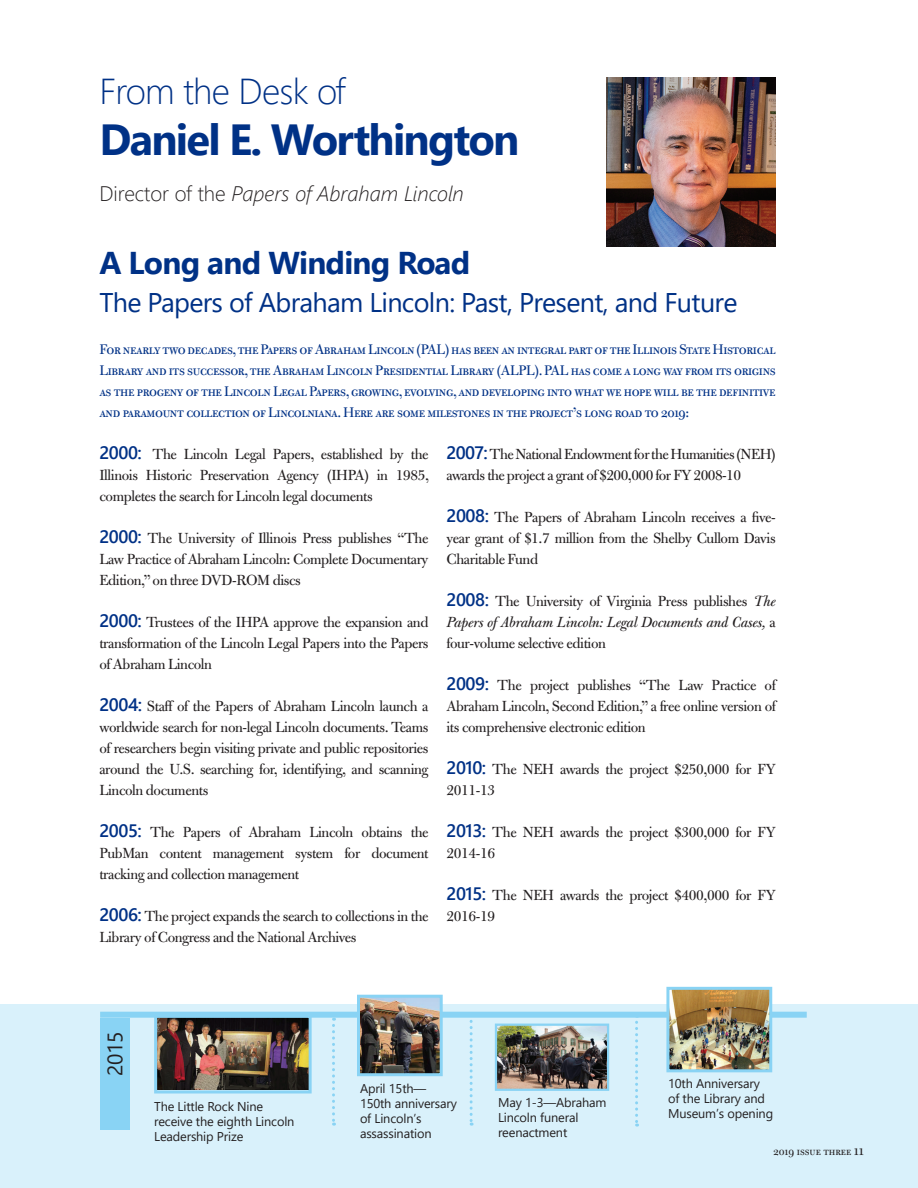
<style>
.page{position:relative;width:918px;height:1188px;background:#fff}
.page>*{position:absolute;margin:0;border:0;box-sizing:border-box;transform-origin:0 0}
.Script_Head_Script{font:700 43.5px "Segoe UI";letter-spacing:-.04em;color:#003186}
.Script_Head_Script-2{font:300 36px "Segoe UI";letter-spacing:-.02em;color:#003186}
.Column_Titles{font:700 31.5px "Segoe UI";letter-spacing:-.025em;color:#003186}
.Column_Titles-2{font:27px "Segoe UI";letter-spacing:-.025em;color:#003186}
._01_Story_Head{font:italic 300 21px "Segoe UI";color:#231f20}
.Captions{font:21px "Segoe UI";color:#231f20}
._04_Body_Copy{font:15.75px/21px "Bulmer MT Std";letter-spacing:-.025em;color:#231f20;text-align:justify}
._02_Story_Introducti{font:15px/21px "Bulmer MT Regular SC";letter-spacing:-.025em;color:#003186;text-align:justify}
.Captions-2{font:12.75px/15px "Segoe UI";letter-spacing:-.01em;color:#231f20}
.t1{font:12px "Bulmer MT Std";color:#231f20}
.s1{font-style:normal}
.s2{font-family:"Segoe UI";font-weight:600;font-size:18px;color:#003186}
.s3{font-style:italic}
.s4{font-size:15px}
</style>
<div class="page">
<div style="left:0;top:1004px;width:918px;height:184px;background:#d9f1fb"></div>
<img style="left:606px;top:77px;width:170px;height:170px">
<svg style="left:332px;top:1018px;width:3px;height:108px"></svg>
<img style="left:158px;top:1019px;width:150px;height:71px">
<div style="left:154px;top:1015px;width:158px;height:79px;border:3px solid #89d3f4"></div>
<div style="left:100px;top:1012px;width:707px;height:6px;background:#89d3f4"></div>
<img style="left:670px;top:991px;width:98px;height:77px">
<div style="left:666px;top:987px;width:106px;height:85px;border:3px solid #89d3f4"></div>
<div style="left:100px;top:1018px;width:29px;height:112px;background:#89d3f4"></div>
<svg style="left:470px;top:1017px;width:3px;height:109px"></svg>
<svg style="left:635px;top:1017px;width:3px;height:110px"></svg>
<img style="left:361px;top:999px;width:78px;height:73px">
<div style="left:357px;top:995px;width:86px;height:81px;border:3px solid #89d3f4"></div>
<img style="left:498px;top:1027px;width:108px;height:61px">
<div style="left:495px;top:1024px;width:114px;height:67px;border:2px solid #89d3f4"></div>
<p class="Script_Head_Script-2" style="left:99px;top:57px;width:248px">From the Desk of</p>
<p class="Script_Head_Script" style="left:99px;top:98px;width:422px">Daniel E. Worthington</p>
<p class="_01_Story_Head" style="left:99px;top:174px;width:366px"><span class="s1">Director of the</span> Papers of Abraham Lincoln</p>
<p class="Column_Titles" style="left:99px;top:234px;width:372px">A Long and Winding Road</p>
<p class="Column_Titles-2" style="left:99px;top:277px;width:640px">The Papers of Abraham Lincoln: Past, Present, and Future</p>
<p class="_02_Story_Introducti" style="left:99px;top:339px;width:678px">For nearly two decades, the Papers of Abraham Lincoln (PAL) has been an integral part of the Illinois State Historical Library and its successor, the Abraham Lincoln Presidential Library (ALPL). PAL has come a long way from its origins as the progeny of the Lincoln Legal Papers, growing, evolving, and developing into what we hope will be the definitive and paramount collection of Lincolniana. Here are some milestones in the project’s long road to 2019:</p>
<p class="_04_Body_Copy" style="left:99px;top:444px;width:331px"><span class="s2">2000:</span> The Lincoln Legal Papers, established by the Illinois Historic Preservation Agency (IHPA) in 1985, completes the search for Lincoln legal documents</p>
<p class="_04_Body_Copy" style="left:99px;top:528px;width:331px"><span class="s2">2000:</span> The University of Illinois Press publishes “The Law Practice ofAbraham Lincoln: Complete Documentary Edition,” on three DVD-ROM discs</p>
<p class="_04_Body_Copy" style="left:99px;top:612px;width:331px"><span class="s2">2000:</span> Trustees of the IHPA approve the expansion and transformation of the Lincoln Legal Papers into the Papers ofAbraham Lincoln</p>
<p class="_04_Body_Copy" style="left:99px;top:696px;width:331px"><span class="s2">2004:</span> Staff of the Papers of Abraham Lincoln launch a worldwide search for non-legal Lincoln documents. Teams of researchers begin visiting private and public repositories around the U.S. searching for, identifying, and scanning Lincoln documents</p>
<p class="_04_Body_Copy" style="left:99px;top:822px;width:331px"><span class="s2">2005:</span> The Papers of Abraham Lincoln obtains the PubMan content management system for document tracking and collection management</p>
<p class="_04_Body_Copy" style="left:99px;top:906px;width:331px"><span class="s2">2006:</span> The project expands the search to collections in the<br>Library ofCongress and the National Archives</p>
<p class="_04_Body_Copy" style="left:447px;top:444px;width:331px"><span class="s2">2007:</span> The National Endowment for the Humanities (NEH) awards the project a grant of$200,000 for FY 2008-10</p>
<p class="_04_Body_Copy" style="left:447px;top:507px;width:331px"><span class="s2">2008:</span> The Papers of Abraham Lincoln receives a five&shy;year grant of $1.7 million from the Shelby Cullom Davis Charitable Fund</p>
<p class="_04_Body_Copy" style="left:447px;top:591px;width:331px"><span class="s2">2008:</span> The University of Virginia Press publishes <span class="s3">The Papers of Abraham Lincoln: Legal Documents and Cases,</span> a four-volume selective edition</p>
<p class="_04_Body_Copy" style="left:447px;top:675px;width:332px"><span class="s2">2009:</span> The project publishes “The Law Practice of Abraham Lincoln, Second Edition,” a free online version of its comprehensive electronic edition</p>
<p class="_04_Body_Copy" style="left:447px;top:759px;width:331px"><span class="s2">2010:</span> The NEH awards the project $250,000 for FY<br>2011-13</p>
<p class="_04_Body_Copy" style="left:447px;top:822px;width:331px"><span class="s2">2013:</span> The NEH awards the project $300,000 for FY<br>2014-16</p>
<p class="_04_Body_Copy" style="left:447px;top:885px;width:331px"><span class="s2">2015:</span> The NEH awards the project $400,000 for FY<br>2016-19</p>
<p class="Captions" style="left:95px;top:1076px;width:46px;rotate:-90deg">2015</p>
<p class="Captions-2" style="left:154px;top:1097px;width:142px">The Little Rock Nine receive the eighth Lincoln<br>Leadership Prize</p>
<p class="Captions-2" style="left:360px;top:1080px;width:98px">April 15th—<br>150th anniversary of Lincoln’s assassination</p>
<p class="Captions-2" style="left:498px;top:1094px;width:110px">May 1-3—Abraham<br>Lincoln funeral reenactment</p>
<p class="Captions-2" style="left:668px;top:1075px;width:107px">10th Anniversary of the Library and<br>Museum’s opening</p>
<p class="t1" style="left:774px;top:1145px;width:92px">2019 issue three <span class="s4">11</span></p>
</div>
